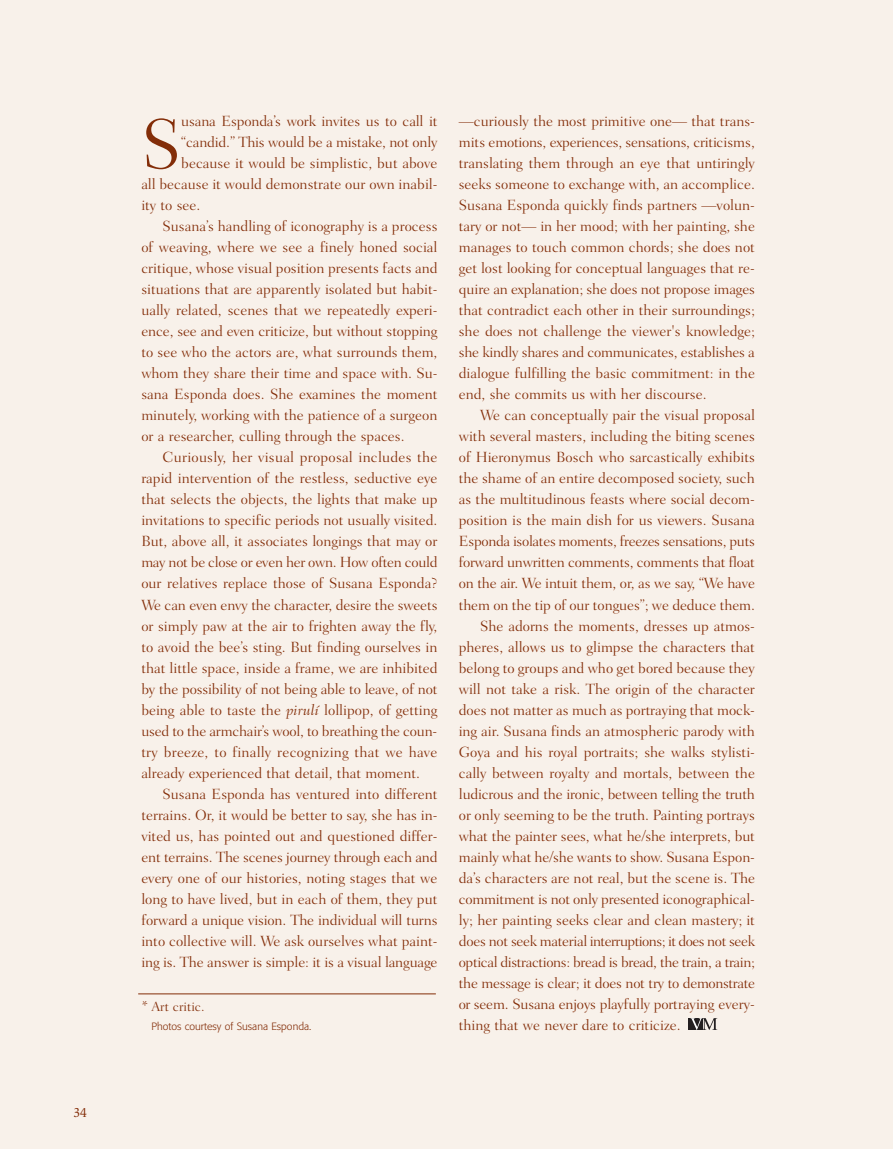
<style>
.page{position:relative;width:893px;height:1149px;background:#fff}
.page>*{position:absolute;margin:0;border:0;box-sizing:border-box;transform-origin:0 0}
.t1{font:300 71.85px "Fairfield LH";color:#832d08}
.t2{font:300 15px/21px "Fairfield LH";color:#832d08;text-align:justify}
.t3{font:300 15px "Fairfield LH";letter-spacing:-.025em;color:#832d08}
.t4{font:300 15px "Fairfield LH";letter-spacing:-.02em;color:#832d08}
.t5{font:300 13.5px "Fairfield LH";color:#832d08}
.t6{font:13.5px "Slimbach";color:#832d08}
.t7{font:300 10.5px "Formata";color:#832d08}
.s1{font-style:italic}
</style>
<div class="page">
<div style="left:0;top:0;width:893px;height:1148px;background:#f8f1ea"></div>
<hr style="left:138px;top:993px;width:298px;height:1px;background:#832d08">
<div style="left:688px;top:1017px;width:14px;height:12px;background:#231f20"></div>
<svg style="left:690px;top:1017px;width:27px;height:12px"></svg>
<p class="t6" style="left:74px;top:1106px;width:15px">34</p>
<h1 class="t1" style="left:141px;top:116px;width:41px">S</h1>
<p class="t2" style="left:181px;top:112px;width:258px">usana Esponda’s work invites us to call it</p>
<p class="t2" style="left:181px;top:133px;width:258px">“candid.” This would be a mistake, not only</p>
<p class="t2" style="left:181px;top:154px;width:258px">because it would be simplistic, but above</p>
<p class="t2" style="left:141px;top:175px;width:298px">all because it would demonstrate our own inabil-</p>
<p class="t2" style="left:141px;top:196px;width:61px">ity to see.</p>
<p class="t2" style="left:163px;top:217px;width:276px">Susana’s handling of iconography is a process</p>
<p class="t2" style="left:141px;top:238px;width:298px">of weaving, where we see a finely honed social</p>
<p class="t2" style="left:141px;top:259px;width:298px">critique, whose visual position presents facts and</p>
<p class="t2" style="left:141px;top:280px;width:298px">situations that are apparently isolated but habit-</p>
<p class="t2" style="left:141px;top:301px;width:298px">ually related, scenes that we repeatedly experi-</p>
<p class="t2" style="left:141px;top:322px;width:298px">ence, see and even criticize, but without stopping</p>
<p class="t2" style="left:141px;top:343px;width:298px">to see who the actors are, what surrounds them,</p>
<p class="t2" style="left:141px;top:364px;width:298px">whom they share their time and space with. Su-</p>
<p class="t2" style="left:141px;top:385px;width:298px">sana Esponda does. She examines the moment</p>
<p class="t2" style="left:141px;top:406px;width:298px">minutely, working with the patience of a surgeon</p>
<p class="t2" style="left:141px;top:427px;width:265px">or a researcher, culling through the spaces.</p>
<p class="t2" style="left:163px;top:448px;width:276px">Curiously, her visual proposal includes the</p>
<p class="t2" style="left:141px;top:469px;width:298px">rapid intervention of the restless, seductive eye</p>
<p class="t2" style="left:141px;top:490px;width:298px">that selects the objects, the lights that make up</p>
<p class="t2" style="left:141px;top:511px;width:298px">invitations to specific periods not usually visited.</p>
<p class="t2" style="left:141px;top:532px;width:298px">But, above all, it associates longings that may or</p>
<p class="t4" style="left:141px;top:556px;width:298px">may not be close or even her own. How often could</p>
<p class="t2" style="left:141px;top:574px;width:298px">our relatives replace those of Susana Esponda?</p>
<p class="t2" style="left:141px;top:595px;width:298px">We can even envy the character, desire the sweets</p>
<p class="t2" style="left:141px;top:616px;width:298px">or simply paw at the air to frighten away the fly,</p>
<p class="t2" style="left:141px;top:637px;width:298px">to avoid the bee’s sting. But finding ourselves in</p>
<p class="t2" style="left:141px;top:658px;width:298px">that little space, inside a frame, we are inhibited</p>
<p class="t2" style="left:141px;top:679px;width:298px">by the possibility of not being able to leave, of not</p>
<p class="t2" style="left:141px;top:700px;width:298px">being able to taste the <span class="s1">pirulí</span> lollipop, of getting</p>
<p class="t2" style="left:141px;top:721px;width:297px">used to the armchair’s wool, to breathing the coun-</p>
<p class="t2" style="left:141px;top:742px;width:298px">try breeze, to finally recognizing that we have</p>
<p class="t2" style="left:141px;top:763px;width:280px">already experienced that detail, that moment.</p>
<p class="t2" style="left:163px;top:784px;width:276px">Susana Esponda has ventured into different</p>
<p class="t2" style="left:141px;top:805px;width:298px">terrains. Or, it would be better to say, she has in-</p>
<p class="t2" style="left:141px;top:826px;width:298px">vited us, has pointed out and questioned differ-</p>
<p class="t2" style="left:141px;top:847px;width:298px">ent terrains. The scenes journey through each and</p>
<p class="t2" style="left:141px;top:868px;width:298px">every one of our histories, noting stages that we</p>
<p class="t2" style="left:141px;top:889px;width:298px">long to have lived, but in each of them, they put</p>
<p class="t2" style="left:141px;top:910px;width:298px">forward a unique vision. The individual will turns</p>
<p class="t2" style="left:141px;top:931px;width:298px">into collective will. We ask ourselves what paint-</p>
<p class="t2" style="left:141px;top:952px;width:298px">ing is. The answer is simple: it is a visual language</p>
<p class="t5" style="left:141px;top:1000px;width:65px">* Art critic.</p>
<p class="t7" style="left:152px;top:1021px;width:161px">Photos courtesy of Susana Esponda.</p>
<p class="t2" style="left:459px;top:112px;width:298px">—curiously the most primitive one— that trans&shy;mits emotions, experiences, sensations, criticisms, translating them through an eye that untiringly seeks someone to exchange with, an accomplice.<br>Susana Esponda quickly finds partners —volun&shy;tary or not— in her mood; with her painting, she manages to touch common chords; she does not get lost looking for conceptual languages that re&shy;quire an explanation; she does not propose images that contradict each other in their surroundings; she does not challenge the viewer's knowledge; she kindly shares and communicates, establishes a dialogue fulfilling the basic commitment: in the end, she commits us with her discourse.</p>
<p class="t2" style="left:480px;top:406px;width:276px">We can conceptually pair the visual proposal</p>
<p class="t2" style="left:459px;top:427px;width:298px">with several masters, including the biting scenes</p>
<p class="t2" style="left:459px;top:448px;width:298px">of Hieronymus Bosch who sarcastically exhibits</p>
<p class="t2" style="left:459px;top:469px;width:298px">the shame of an entire decomposed society, such</p>
<p class="t2" style="left:459px;top:490px;width:298px">as the multitudinous feasts where social decom-</p>
<p class="t2" style="left:459px;top:511px;width:298px">position is the main dish for us viewers. Susana</p>
<p class="t4" style="left:459px;top:535px;width:298px">Esponda isolates moments, freezes sensations, puts</p>
<p class="t2" style="left:459px;top:553px;width:298px">forward unwritten comments, comments that float</p>
<p class="t2" style="left:459px;top:574px;width:298px">on the air. We intuit them, or, as we say, “We have</p>
<p class="t2" style="left:459px;top:595px;width:298px">them on the tip of our tongues”; we deduce them.</p>
<p class="t2" style="left:480px;top:616px;width:276px">She adorns the moments, dresses up atmos-</p>
<p class="t2" style="left:459px;top:637px;width:298px">pheres, allows us to glimpse the characters that</p>
<p class="t2" style="left:459px;top:658px;width:298px">belong to groups and who get bored because they</p>
<p class="t2" style="left:459px;top:679px;width:298px">will not take a risk. The origin of the character</p>
<p class="t2" style="left:459px;top:700px;width:298px">does not matter as much as portraying that mock-</p>
<p class="t2" style="left:459px;top:721px;width:298px">ing air. Susana finds an atmospheric parody with</p>
<p class="t2" style="left:459px;top:742px;width:298px">Goya and his royal portraits; she walks stylisti-</p>
<p class="t2" style="left:459px;top:763px;width:298px">cally between royalty and mortals, between the</p>
<p class="t2" style="left:459px;top:784px;width:298px">ludicrous and the ironic, between telling the truth</p>
<p class="t2" style="left:459px;top:805px;width:298px">or only seeming to be the truth. Painting portrays</p>
<p class="t2" style="left:459px;top:826px;width:298px">what the painter sees, what he/she interprets, but</p>
<p class="t2" style="left:459px;top:847px;width:298px">mainly what he/she wants to show. Susana Espon-</p>
<p class="t2" style="left:459px;top:868px;width:298px">da’s characters are not real, but the scene is. The</p>
<p class="t2" style="left:459px;top:889px;width:298px">commitment is not only presented iconographical-</p>
<p class="t2" style="left:459px;top:910px;width:298px">ly; her painting seeks clear and clean mastery; it</p>
<p class="t3" style="left:459px;top:934px;width:298px">does not seek material interruptions; it does not seek</p>
<p class="t3" style="left:459px;top:955px;width:298px">optical distractions: bread is bread, the train, a train;</p>
<p class="t2" style="left:459px;top:973px;width:298px">the message is clear; it does not try to demonstrate</p>
<p class="t2" style="left:459px;top:994px;width:298px">or seem. Susana enjoys playfully portraying every-</p>
<p class="t2" style="left:459px;top:1015px;width:223px">thing that we never dare to criticize.</p>
</div>
